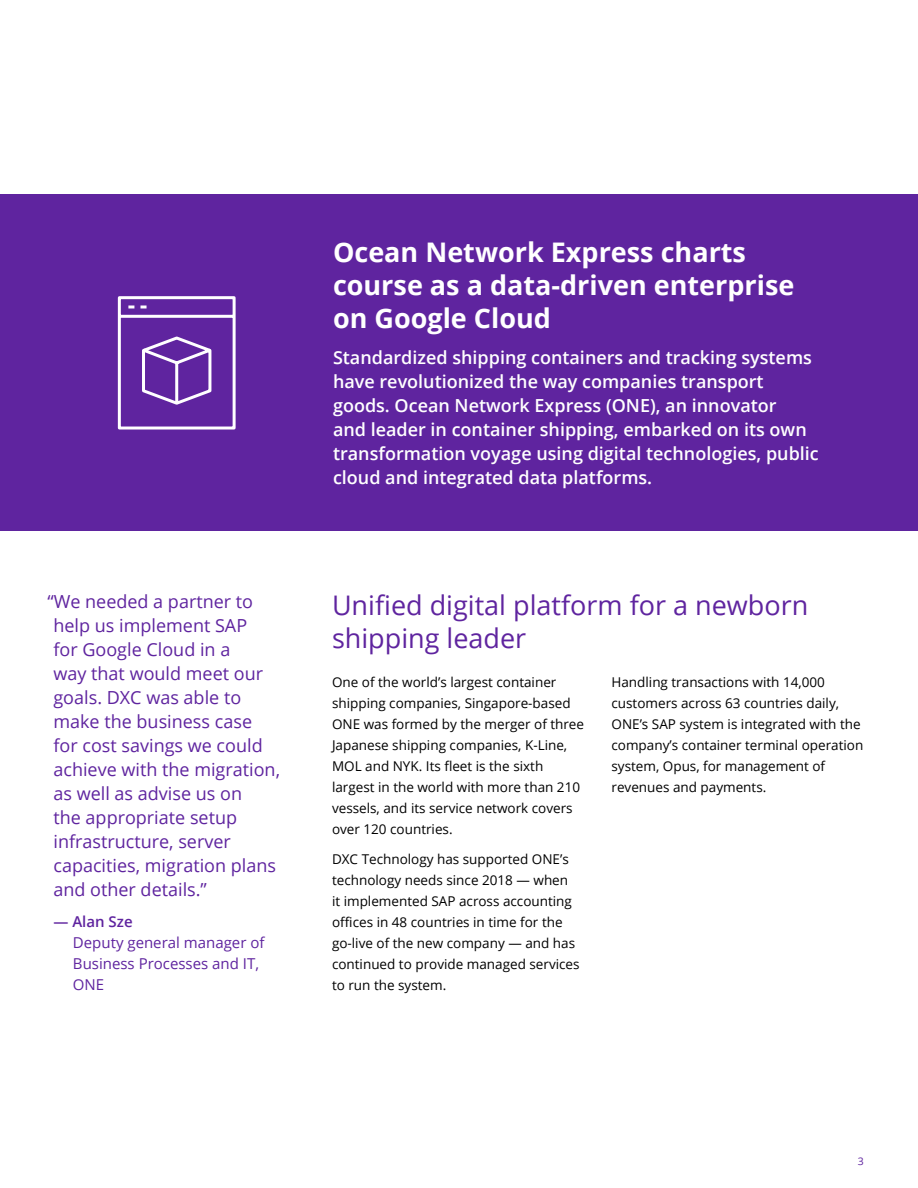
<style>
.page{position:relative;width:918px;height:1188px;background:#fff}
.page>*{position:absolute;margin:0;border:0;box-sizing:border-box;transform-origin:0 0}
.t1{font:700 27px/33px "Open Sans";color:#fff}
.t2{font:27px/33px "Open Sans";color:#5f249f}
.t3{font:600 18px/24px "Open Sans";color:#fff}
.t4{font:18px/24px "Open Sans";color:#5f249f}
.t5{font:15px/21px "Open Sans";color:#5f249f}
.t6{font:600 15px "Open Sans";color:#5f249f}
.t7{font:13.5px/21px "Open Sans";color:#000}
.t8{font:10.5px "Open Sans";color:#5f249f}
</style>
<div class="page">
<div style="left:0;top:194px;width:918px;height:337px;background:#5f249f"></div>
<svg style="left:117px;top:296px;width:119px;height:134px"></svg>
<p class="t4" style="left:53px;top:589px;width:228px;text-indent:-6px">“We needed a partner to help us implement SAP<br>for Google Cloud in a<br>way that would meet our goals. DXC was able to make the business case for cost savings we could achieve with the migration, as well as advise us on<br>the appropriate setup infrastructure, server capacities, migration plans and other details.”</p>
<p class="t6" style="left:53px;top:911px;width:81px">— Alan Sze</p>
<p class="t5" style="left:73px;top:931px;width:193px">Deputy general manager of<br>Business Processes and IT,<br>ONE</p>
<h1 class="t1" style="left:333px;top:235px;width:463px">Ocean Network Express charts course as a data-driven enterprise on Google Cloud</h1>
<p class="t3" style="left:333px;top:345px;width:487px">Standardized shipping containers and tracking systems have revolutionized the way companies transport goods. Ocean Network Express (ONE), an innovator<br>and leader in container shipping, embarked on its own transformation voyage using digital technologies, public cloud and integrated data platforms.</p>
<h1 class="t2" style="left:332px;top:588px;width:478px">Unified digital platform for a newborn shipping leader</h1>
<p class="t7" style="left:332px;top:671px;width:254px">One of the world’s largest container shipping companies, Singapore-based ONE was formed by the merger of three Japanese shipping companies, K-Line, MOL and NYK. Its fleet is the sixth largest in the world with more than 210 vessels, and its service network covers over 120 countries.</p>
<p class="t7" style="left:332px;top:849px;width:249px">DXC Technology has supported ONE’s technology needs since 2018 — when it implemented SAP across accounting offices in 48 countries in time for the go-live of the new company — and has continued to provide managed services to run the system.</p>
<p class="t7" style="left:612px;top:671px;width:253px">Handling transactions with 14,000 customers across 63 countries daily, ONE’s SAP system is integrated with the company’s container terminal operation system, Opus, for management of revenues and payments.</p>
<p class="t8" style="left:858px;top:1154px;width:8px">3</p>
</div>
